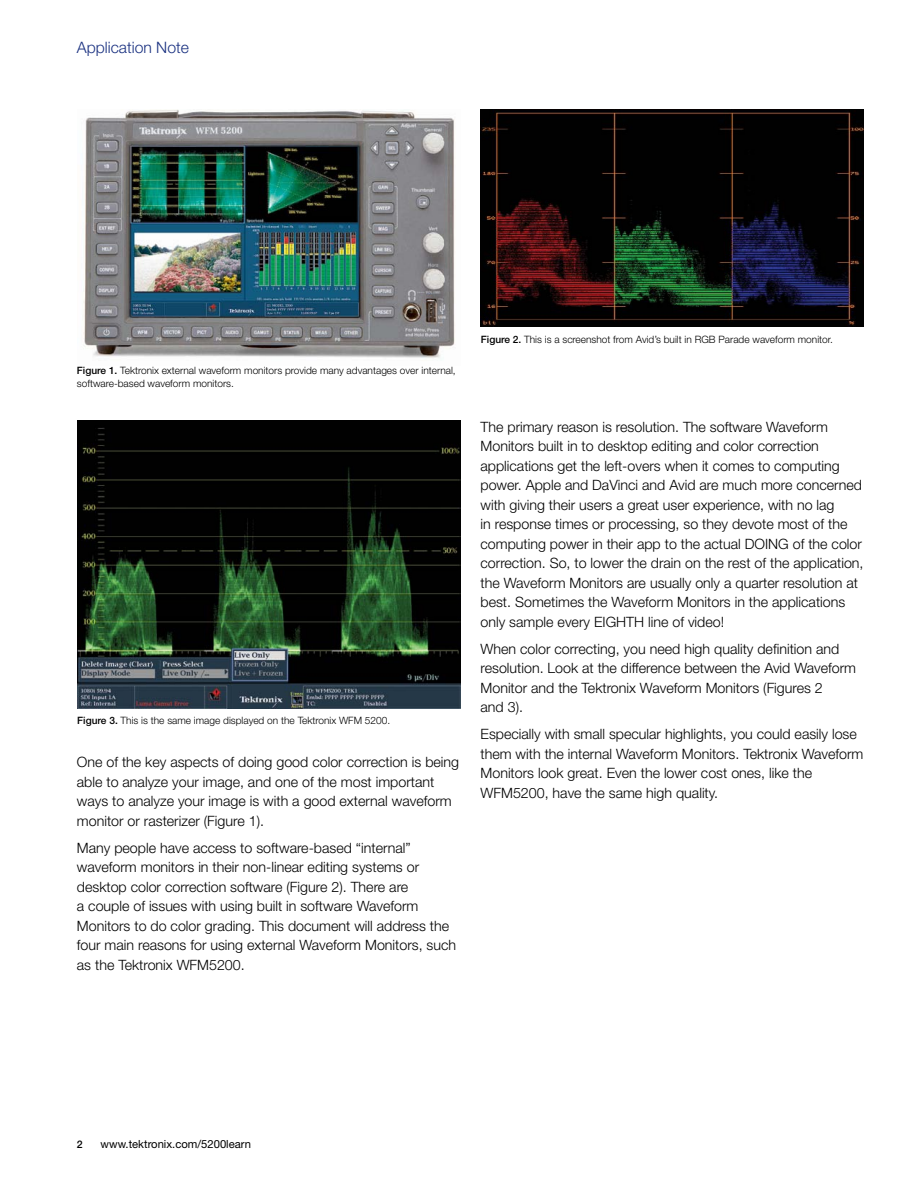
<style>
.page{position:relative;width:918px;height:1188px;background:#fff}
.page>*{position:absolute;margin:0;border:0;box-sizing:border-box;transform-origin:0 0}
.t1{font:300 15.75px "Helvetica Neue";color:#1b3281}
.t2{font:300 14.25px/19.5px "Helvetica Neue";color:#000}
.t3{font:11.25px "Helvetica Neue";color:#000}
.t4{font:500 10.5px "Helvetica Neue";color:#000}
.t5{font:300 10.2px/13.5px "Helvetica Neue";color:#000}
.s1{font-weight:500}
</style>
<div class="page">
<img style="left:481px;top:109px;width:383px;height:217px">
<img style="left:83px;top:109px;width:372px;height:249px">
<img style="left:77px;top:421px;width:383px;height:287px">
<p class="t1" style="left:77px;top:37px;width:114px">Application Note</p>
<p class="t5" style="left:77px;top:363px;width:380px"><span class="s1">Figure 1.</span> Tektronix external waveform monitors provide many advantages over internal, software-based waveform monitors.</p>
<p class="t5" style="left:77px;top:713px;width:315px"><span class="s1">Figure 3.</span> This is the same image displayed on the Tektronix WFM 5200.</p>
<p class="t2" style="left:77px;top:752px;width:384px">One of the key aspects of doing good color correction is being able to analyze your image, and one of the most important ways to analyze your image is with a good external waveform monitor or rasterizer (Figure 1).</p>
<p class="t2" style="left:77px;top:838px;width:381px">Many people have access to software-based “internal” waveform monitors in their non-linear editing systems or desktop color correction software (Figure 2). There are<br>a couple of issues with using built in software Waveform Monitors to do color grading. This document will address the four main reasons for using external Waveform Monitors, such as the Tektronix WFM5200.</p>
<p class="t5" style="left:481px;top:333px;width:354px"><span class="s1">Figure 2.</span> This is a screenshot from Avid’s built in RGB Parade waveform monitor.</p>
<p class="t2" style="left:481px;top:417px;width:385px">The primary reason is resolution. The software Waveform Monitors built in to desktop editing and color correction applications get the left-overs when it comes to computing power. Apple and DaVinci and Avid are much more concerned with giving their users a great user experience, with no lag<br>in response times or processing, so they devote most of the computing power in their app to the actual DOING of the color correction. So, to lower the drain on the rest of the application, the Waveform Monitors are usually only a quarter resolution at best. Sometimes the Waveform Monitors in the applications only sample every EIGHTH line of video!</p>
<p class="t2" style="left:481px;top:639px;width:377px">When color correcting, you need high quality definition and resolution. Look at the difference between the Avid Waveform Monitor and the Tektronix Waveform Monitors (Figures 2<br>and 3).</p>
<p class="t2" style="left:481px;top:724px;width:384px">Especially with small specular highlights, you could easily lose them with the internal Waveform Monitors. Tektronix Waveform Monitors look great. Even the lower cost ones, like the WFM5200, have the same high quality.</p>
<p class="t4" style="left:77px;top:1138px;width:7px">2</p>
<p class="t3" style="left:101px;top:1138px;width:152px">www.tektronix.com/5200learn</p>
</div>
